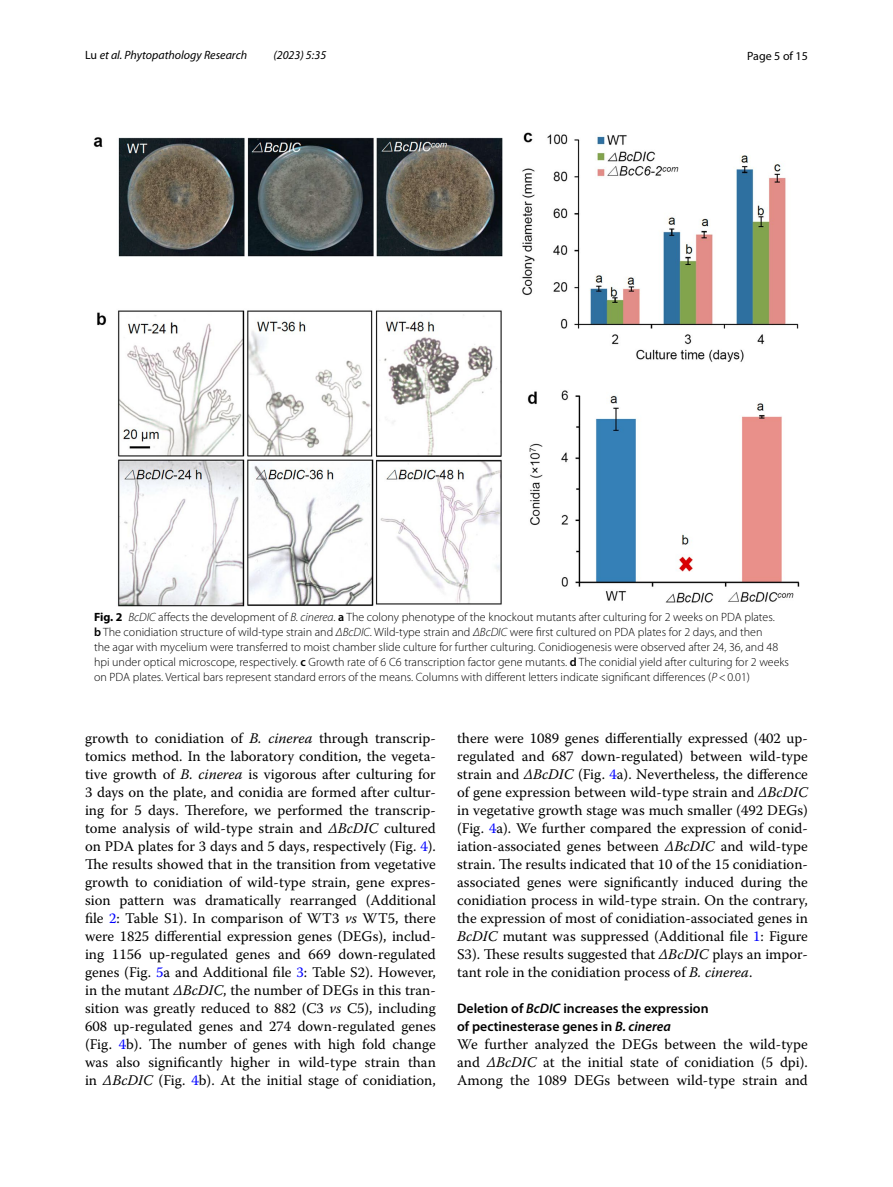
<style>
.page{position:relative;width:893px;height:1187px;background:#fff}
.page>*{position:absolute;margin:0;border:0;box-sizing:border-box;transform-origin:0 0}
.t1{font:14.7px/18px "Warnock Pro";color:#000;text-align:justify}
.t2{font:600 13.8px/18px "Myriad Pro";color:#000}
.t3{font:300 12px/15px "Myriad Pro";color:#000}
.t4{font:italic 12px "Myriad Pro";color:#000}
.t5{font:12px "Myriad Pro";color:#000}
.s1{font-style:normal}
.s2{font-weight:700}
.s3{font-style:italic}
.s4{font-weight:600}
.s5{color:#00f}
</style>
<div class="page">
<img style="left:94px;top:133px;width:705px;height:473px">
<p class="t4" style="left:85px;top:48px;width:164px"><span class="s1">Lu</span> et al. Phytopathology Research</p>
<p class="t4" style="left:273px;top:48px;width:54px">(2023) 5:35</p>
<p class="t5" style="left:747px;top:48px;width:62px">Page 5 of 15</p>
<p class="t3" style="left:94px;top:610px;width:697px"><span class="s2">Fig. 2</span> <span class="s3">BcDIC</span> affects the development of <span class="s3">B. cinerea</span>. <span class="s4">a</span> The colony phenotype of the knockout mutants after culturing for 2 weeks on PDA plates.<br><span class="s4">b</span> The conidiation structure of wild-type strain and <span class="s3">ΔBcDIC</span>. Wild-type strain and <span class="s3">ΔBcDIC</span> were first cultured on PDA plates for 2 days, and then<br>the agar with mycelium were transferred to moist chamber slide culture for further culturing. Conidiogenesis were observed after 24, 36, and 48 hpi under optical microscope, respectively. <span class="s4">c</span> Growth rate of 6 C6 transcription factor gene mutants. <span class="s4">d</span> The conidial yield after culturing for 2 weeks on PDA plates. Vertical bars represent standard errors of the means. Columns with different letters indicate significant differences (<span class="s3">P</span>&lt;0.01)</p>
<p class="t1" style="left:85px;top:728px;width:352px">growth to conidiation of <span class="s3">B. cinerea</span> through transcrip&shy;tomics method. In the laboratory condition, the vegeta&shy;tive growth of <span class="s3">B. cinerea</span> is vigorous after culturing for 3 days on the plate, and conidia are formed after cultur&shy;ing for 5 days. Therefore, we performed the transcrip&shy;tome analysis of wild-type strain and <span class="s3">ΔBcDIC</span> cultured on PDA plates for 3 days and 5 days, respectively (Fig. <span class="s5">4</span>).<br>The results showed that in the transition from vegetative growth to conidiation of wild-type strain, gene expres&shy;sion pattern was dramatically rearranged (Additional file <span class="s5">2</span>: Table S1). In comparison of WT3 <span class="s3">vs</span> WT5, there were 1825 differential expression genes (DEGs), includ&shy;ing 1156 up-regulated genes and 669 down-regulated genes (Fig. <span class="s5">5</span>a and Additional file <span class="s5">3</span>: Table S2). However, in the mutant <span class="s3">ΔBcDIC</span>, the number of DEGs in this tran&shy;sition was greatly reduced to 882 (C3 <span class="s3">vs</span> C5), including 608 up-regulated genes and 274 down-regulated genes (Fig. <span class="s5">4</span>b). The number of genes with high fold change was also significantly higher in wild-type strain than in <span class="s3">ΔBcDIC</span> (Fig. <span class="s5">4</span>b). At the initial stage of conidiation,</p>
<p class="t1" style="left:457px;top:728px;width:352px">there were 1089 genes differentially expressed (402 up&shy;regulated and 687 down-regulated) between wild-type strain and <span class="s3">ΔBcDIC</span> (Fig. <span class="s5">4</span>a). Nevertheless, the difference of gene expression between wild-type strain and <span class="s3">ΔBcDIC </span>in vegetative growth stage was much smaller (492 DEGs) (Fig. <span class="s5">4</span>a). We further compared the expression of conid&shy;iation-associated genes between <span class="s3">ΔBcDIC</span> and wild-type strain. The results indicated that 10 of the 15 conidiation&shy;associated genes were significantly induced during the conidiation process in wild-type strain. On the contrary, the expression of most of conidiation-associated genes in <span class="s3">BcDIC</span> mutant was suppressed (Additional file <span class="s5">1</span>: Figure S3). These results suggested that <span class="s3">ΔBcDIC</span> plays an impor&shy;tant role in the conidiation process of <span class="s3">B. cinerea</span>.</p>
<p class="t2" style="left:457px;top:998px;width:253px">Deletion of <span class="s3">BcDIC</span> increases the expression of pectinesterase genes in <span class="s3">B. cinerea</span></p>
<p class="t1" style="left:457px;top:1034px;width:352px">We further analyzed the DEGs between the wild-type and <span class="s3">ΔBcDIC</span> at the initial state of conidiation (5 dpi).<br>Among the 1089 DEGs between wild-type strain and</p>
</div>
